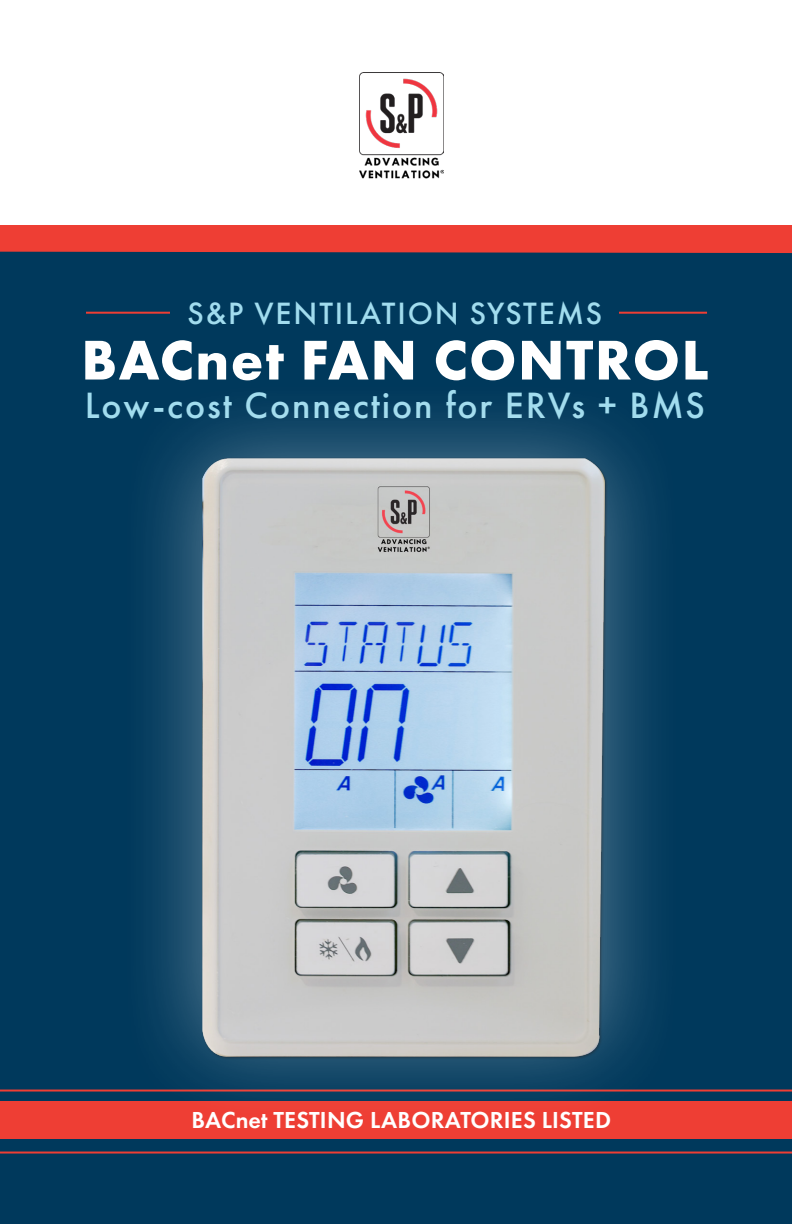
<style>
.page{position:relative;width:792px;height:1224px;background:#fff}
.page>*{position:absolute;margin:0;border:0;box-sizing:border-box;transform-origin:0 0}
.Chart_H2_White{font:700 58px "Futura PT";letter-spacing:.025em;color:#fff}
.Chart_H2_White-2{font:500 38px "Futura PT";letter-spacing:.05em;color:#a1dcee}
.Chart_H2_White-3{font:500 32px "Futura PT";letter-spacing:.06em;color:#a1dcee}
.t1{font:600 24px "Futura PT";letter-spacing:.01em;color:#fff}
</style>
<div class="page">
<div style="left:0;top:217px;width:792px;height:67px;background:#ee3e34"></div>
<div style="left:0;top:252px;width:792px;height:972px;background:#00395c"></div>
<div style="left:0;top:0;width:792px;height:224px;background:#fff"></div>
<img style="left:359px;top:72px;width:84px;height:107px">
<div style="left:0;top:1102px;width:792px;height:37px;background:#ee3e34"></div>
<hr style="left:0;top:1090px;width:792px;height:2px;background:#ee3e34">
<div style="left:116px;top:376px;width:571px;height:753px;background:#fff;opacity:.48"></div>
<img style="left:191px;top:455px;width:417px;height:610px">
<hr style="left:0;top:1152px;width:792px;height:2px;background:#ee3e34">
<hr style="left:86px;top:312px;width:621px;height:2px;background:#ee3e34">
<div style="left:171px;top:299px;width:448px;height:27px;background:#00395c"></div>
<p class="Chart_H2_White-3" style="left:188px;top:294px;width:416px">S&amp;P VENTILATION SYSTEMS</p>
<p class="Chart_H2_White" style="left:81px;top:323px;width:629px">BACnet FAN CONTROL</p>
<p class="Chart_H2_White-2" style="left:85px;top:382px;width:622px">Low-cost Connection for ERVs + BMS</p>
<p class="t1" style="left:191px;top:1105px;width:421px">BACnet TESTING LABORATORIES LISTED</p>
</div>
